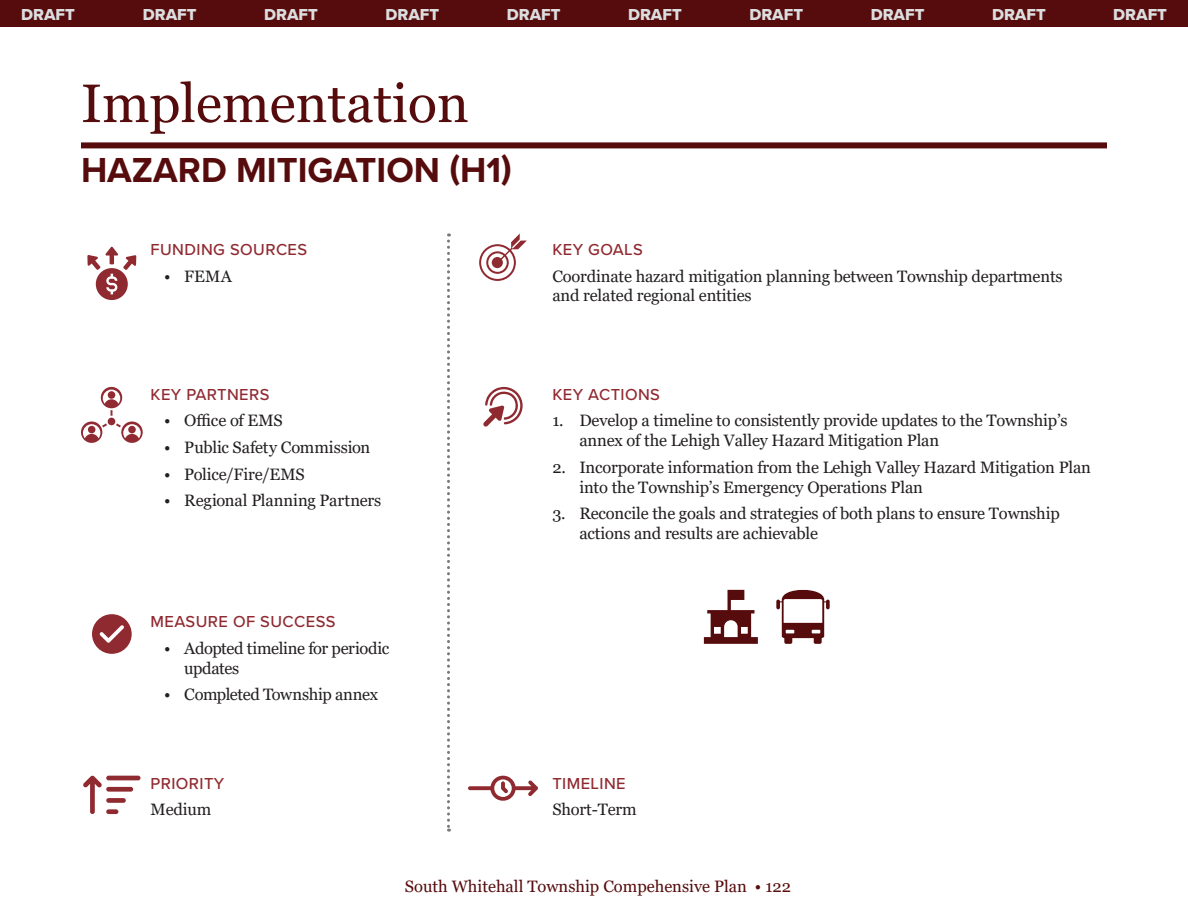
<style>
.page{position:relative;width:1188px;height:918px;background:#fff}
.page>*{position:absolute;margin:0;border:0;box-sizing:border-box;transform-origin:0 0}
.t1{font:54px "Georgia";color:#560c0d}
.t2{font:700 36px "Proxima Nova";color:#560c0d}
.Body_Text{font:16.5px/19.8px "Georgia";letter-spacing:-.01em;color:#231f20}
.t3{font:500 16.5px "Proxima Nova";letter-spacing:.025em;color:#902a31}
.t4{font:16.5px "Proxima Nova Extrabld";color:#dcdddf}
.t5{font:16.5px "Georgia";color:#560c0d}
.Body_Text-2{font:16.5px "Georgia";letter-spacing:-.03em;color:#231f20}
</style>
<div class="page">
<div style="left:81px;top:142px;width:1026px;height:6px;background:#560c0d"></div>
<svg style="left:447px;top:233px;width:3px;height:599px"></svg>
<svg style="left:479px;top:233px;width:48px;height:48px"></svg>
<div style="left:492px;top:257px;width:11px;height:11px;background:#902a31;border-radius:50%"></div>
<svg style="left:483px;top:387px;width:40px;height:40px"></svg>
<svg style="left:92px;top:614px;width:40px;height:40px"></svg>
<svg style="left:87px;top:247px;width:49px;height:53px"></svg>
<div style="left:81px;top:422px;width:21px;height:21px;background:#912b33;border-radius:50%"></div>
<div style="left:108px;top:418px;width:7px;height:7px;background:#912b33;border-radius:50%"></div>
<svg style="left:111px;top:410px;width:2px;height:6px"></svg>
<svg style="left:101px;top:387px;width:21px;height:21px"></svg>
<svg style="left:103px;top:390px;width:17px;height:14px"></svg>
<div style="left:108px;top:391px;width:7px;height:8px;background:#912b33;border-radius:50%"></div>
<svg style="left:121px;top:422px;width:22px;height:21px"></svg>
<svg style="left:83px;top:422px;width:58px;height:16px"></svg>
<div style="left:128px;top:426px;width:8px;height:7px;background:#912b33;border-radius:50%"></div>
<svg style="left:468px;top:775px;width:70px;height:26px"></svg>
<hr style="left:106px;top:776px;width:35px;height:4px;background:#902a31;border-radius:2px">
<div style="left:106px;top:787px;width:27px;height:5px;background:#902a31;border-radius:2px"></div>
<div style="left:106px;top:798px;width:20px;height:5px;background:#902a31;border-radius:2px"></div>
<div style="left:106px;top:809px;width:12px;height:5px;background:#902a31;border-radius:2px"></div>
<svg style="left:83px;top:775px;width:19px;height:39px"></svg>
<svg style="left:776px;top:589px;width:54px;height:55px"></svg>
<svg style="left:704px;top:590px;width:54px;height:54px"></svg>
<div style="left:0;top:0;width:1188px;height:27px;background:#560c0d"></div>
<p class="t4" style="left:21px;top:2px;width:55px">DRAFT</p>
<p class="t4" style="left:143px;top:2px;width:55px">DRAFT</p>
<p class="t4" style="left:264px;top:2px;width:55px">DRAFT</p>
<p class="t4" style="left:385px;top:2px;width:55px">DRAFT</p>
<p class="t4" style="left:507px;top:2px;width:55px">DRAFT</p>
<p class="t4" style="left:628px;top:2px;width:55px">DRAFT</p>
<p class="t4" style="left:749px;top:2px;width:55px">DRAFT</p>
<p class="t4" style="left:871px;top:2px;width:55px">DRAFT</p>
<p class="t4" style="left:992px;top:2px;width:55px">DRAFT</p>
<p class="t4" style="left:1113px;top:2px;width:55px">DRAFT</p>
<h1 class="t1" style="left:81px;top:71px;width:389px">Implementation</h1>
<h1 class="t2" style="left:81px;top:143px;width:432px">HAZARD MITIGATION (H1)</h1>
<h4 class="t3" style="left:151px;top:237px;width:158px">FUNDING SOURCES</h4>
<p class="Body_Text" style="left:164px;top:266px;width:69px">• FEMA</p>
<h4 class="t3" style="left:151px;top:382px;width:120px">KEY PARTNERS</h4>
<p class="Body_Text" style="left:164px;top:411px;width:120px">• Office of EMS</p>
<p class="Body_Text" style="left:164px;top:438px;width:208px">• Public Safety Commission</p>
<p class="Body_Text" style="left:164px;top:464px;width:142px">• Police/Fire/EMS</p>
<p class="Body_Text" style="left:164px;top:491px;width:219px">• Regional Planning Partners</p>
<h4 class="t3" style="left:151px;top:609px;width:187px">MEASURE OF SUCCESS</h4>
<p class="Body_Text" style="left:184px;top:639px;width:206px;text-indent:-20px">• Adopted timeline for periodic updates</p>
<p class="Body_Text-2" style="left:164px;top:684px;width:216px">• Completed Township annex</p>
<h4 class="t3" style="left:151px;top:771px;width:75px">PRIORITY</h4>
<p class="Body_Text" style="left:151px;top:800px;width:62px">Medium</p>
<h4 class="t3" style="left:552px;top:237px;width:92px">KEY GOALS</h4>
<p class="Body_Text" style="left:552px;top:266px;width:512px">Coordinate hazard mitigation planning between Township departments and related regional entities</p>
<h4 class="t3" style="left:552px;top:382px;width:109px">KEY ACTIONS</h4>
<p class="Body_Text" style="left:579px;top:411px;width:490px;text-indent:-27px">1. Develop a timeline to consistently provide updates to the Township’s annex of the Lehigh Valley Hazard Mitigation Plan</p>
<p class="Body_Text" style="left:579px;top:458px;width:513px;text-indent:-27px">2. Incorporate information from the Lehigh Valley Hazard Mitigation Plan into the Township’s Emergency Operations Plan</p>
<p class="Body_Text" style="left:579px;top:504px;width:482px;text-indent:-27px">3. Reconcile the goals and strategies of both plans to ensure Township actions and results are achievable</p>
<h4 class="t3" style="left:552px;top:771px;width:75px">TIMELINE</h4>
<p class="Body_Text" style="left:552px;top:800px;width:86px">Short-Term</p>
<p class="t5" style="left:405px;top:876px;width:388px">South Whitehall Township Compehensive Plan • 122</p>
</div>
